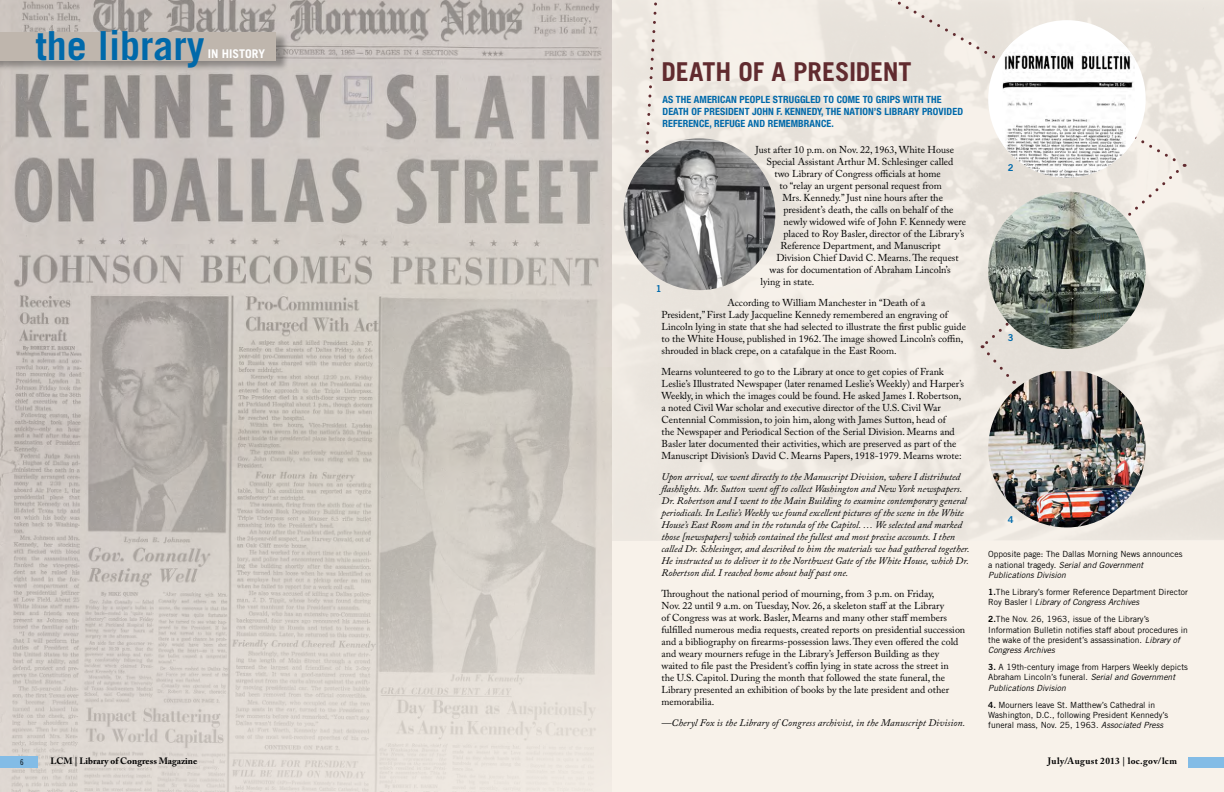
<style>
.page{position:relative;width:1224px;height:792px;background:#f8f2ea}
.page>*{position:absolute;margin:0;border:0;box-sizing:border-box;transform-origin:0 0}
.t1{font:700 40px "Trade Gothic";color:#0069aa}
.t2{font:700 26px "Trade Gothic";letter-spacing:-.005em;color:#612b2f}
.t3{font:700 12px "Trade Gothic";color:#fff}
.t4{font:10px/12px "Adobe Caslon Pro";color:#000}
.t5{font:italic 10px/12px "Adobe Caslon Pro";color:#000}
.t6{font:700 condensed 10px/12px "Helvetica Neue";letter-spacing:.01em;color:#0069aa}
.t7{font:9.5px "Trade Gothic Bold Two";color:#0069aa}
.t8{font:700 9.2px "Adobe Caslon Pro";letter-spacing:.01em;color:#000}
.t9{font:700 9.2px "Adobe Caslon Pro";letter-spacing:.035em;color:#000}
.t10{font:8.5px/10.2px "Trade Gothic";color:#000}
.t11{font:8px "Trade Gothic Cond Eighteen";color:#000}
.s1{font-style:italic}
.s2{font-family:"Trade Gothic Bold Two"}
</style>
<div class="page">
<img style="left:0;top:0;width:612px;height:792px">
<div style="left:0;top:32px;width:289px;height:39px;background:#000;opacity:.32"></div>
<div style="left:0;top:32px;width:275px;height:28px;background:#bfb6ad"></div>
<img style="left:613px;top:0;width:611px;height:540px">
<svg style="left:668px;top:0;width:516px;height:167px"></svg>
<svg style="left:644px;top:0;width:23px;height:153px"></svg>
<svg style="left:981px;top:164px;width:204px;height:220px"></svg>
<img style="left:623px;top:138px;width:152px;height:152px;border-radius:76px">
<img style="left:988px;top:192px;width:158px;height:157px;border-radius:79px">
<div style="left:988px;top:20px;width:158px;height:158px;background:#fff;border-radius:50%"></div>
<img style="left:1003px;top:41px;width:132px;height:137px">
<img style="left:988px;top:371px;width:158px;height:156px">
<div style="left:0;top:757px;width:38px;height:11px;background:#83bce6"></div>
<div style="left:1188px;top:757px;width:36px;height:10px;background:#83bce6"></div>
<p class="t1" style="left:36px;top:21px;width:170px">the library</p>
<p class="t3" style="left:208px;top:46px;width:59px">IN HISTORY</p>
<p class="t2" style="left:662px;top:55px;width:252px">DEATH OF A PRESIDENT</p>
<p class="t6" style="left:662px;top:93px;width:302px">AS THE AMERICAN PEOPLE STRUGGLED TO COME TO GRIPS WITH THE<br>DEATH OF PRESIDENT JOHN F. KENNEDY, THE NATION’S LIBRARY PROVIDED<br>REFERENCE, REFUGE AND REMEMBRANCE.</p>
<p class="t4" style="left:756px;top:144px;width:200px">Just after 10 p.m. on Nov. 22, 1963, White House</p>
<p class="t4" style="left:766px;top:156px;width:188px">Special Assistant Arthur M. Schlesinger called</p>
<p class="t4" style="left:774px;top:168px;width:168px">two Library of Congress officials at home</p>
<p class="t4" style="left:780px;top:180px;width:164px">to “relay an urgent personal request from</p>
<p class="t4" style="left:782px;top:192px;width:162px">Mrs. Kennedy.” Just nine hours after the</p>
<p class="t4" style="left:784px;top:204px;width:172px">president’s death, the calls on behalf of the</p>
<p class="t4" style="left:784px;top:216px;width:184px">newly widowed wife of John F. Kennedy were</p>
<p class="t4" style="left:784px;top:228px;width:183px">placed to Roy Basler, director of the Library’s</p>
<p class="t4" style="left:780px;top:240px;width:162px">Reference Department, and Manuscript</p>
<p class="t4" style="left:776px;top:252px;width:184px">Division Chief David C. Mearns. The request</p>
<p class="t4" style="left:770px;top:264px;width:183px">was for documentation of Abraham Lincoln’s</p>
<p class="t7" style="left:656px;top:283px;width:7px">1</p>
<p class="t4" style="left:728px;top:271px;width:199px;line-height:21px;text-indent:33px">lying in state.<br>According to William Manchester in “Death of a</p>
<p class="t4" style="left:662px;top:309px;width:306px">President,” First Lady Jacqueline Kennedy remembered an engraving of Lincoln lying in state that she had selected to illustrate the first public guide to the White House, published in 1962. The image showed Lincoln’s coffin, shrouded in black crepe, on a catafalque in the East Room.</p>
<p class="t4" style="left:662px;top:366px;width:304px">Mearns volunteered to go to the Library at once to get copies of Frank Leslie’s Illustrated Newspaper (later renamed Leslie’s Weekly) and Harper’s Weekly, in which the images could be found. He asked James I. Robertson, a noted Civil War scholar and executive director of the U.S. Civil War Centennial Commission, to join him, along with James Sutton, head of<br>the Newspaper and Periodical Section of the Serial Division. Mearns and Basler later documented their activities, which are preserved as part of the Manuscript Division’s David C. Mearns Papers, 1918-1979. Mearns wrote:</p>
<p class="t5" style="left:662px;top:471px;width:310px">Upon arrival, we went directly to the Manuscript Division, where I distributed flashlights. Mr. Sutton went offto collect Washington and New York newspapers.<br>Dr. Robertson and I went to the Main Building to examine contemporary general periodicals. In Leslie’s Weekly we found excellent pictures of the scene in the White House’s East Room and in the rotunda of the Capitol. … We selected and marked those [newspapers] which contained the fullest and most precise accounts. I then called Dr. Schlesinger, and described to him the materials we had gathered together.<br>He instructed us to deliver it to the Northwest Gate of the White House, which Dr.<br>Robertson did. I reached home about half past one.</p>
<p class="t4" style="left:662px;top:588px;width:305px">Throughout the national period of mourning, from 3 p.m. on Friday,<br>Nov. 22 until 9 a.m. on Tuesday, Nov. 26, a skeleton staff at the Library<br>of Congress was at work. Basler, Mearns and many other staff members fulfilled numerous media requests, created reports on presidential succession and a bibliography on firearms-possession laws. They even offered the cold and weary mourners refuge in the Library’s Jefferson Building as they waited to file past the President’s coffin lying in state across the street in<br>the U.S. Capitol. During the month that followed the state funeral, the Library presented an exhibition of books by the late president and other memorabilia.</p>
<p class="t5" style="left:662px;top:717px;width:305px">—Cheryl Fox is the Library of Congress archivist, in the Manuscript Division.</p>
<p class="t7" style="left:1008px;top:162px;width:7px">2</p>
<p class="t7" style="left:1008px;top:332px;width:7px">3</p>
<p class="t7" style="left:1008px;top:513px;width:7px">4</p>
<p class="t10" style="left:988px;top:549px;width:196px">Opposite page: The Dallas Morning News announces a national tragedy. <span class="s1">Serial and Government<br>Publications Division</span></p>
<p class="t10" style="left:988px;top:587px;width:201px"><span class="s2">1.</span>The Library’s former Reference Department Director<br>Roy Basler | <span class="s1">Library of Congress Archives</span></p>
<p class="t10" style="left:988px;top:614px;width:201px"><span class="s2">2.</span>The Nov. 26, 1963, issue of the Library’s Information Bulletin notifies staff about procedures in the wake of the president’s assassination. <span class="s1">Library of Congress Archives</span></p>
<p class="t10" style="left:988px;top:662px;width:201px"><span class="s2">3.</span> A 19th-century image from Harpers Weekly depicts<br>Abraham Lincoln’s funeral. <span class="s1">Serial and Government<br>Publications Division</span></p>
<p class="t10" style="left:988px;top:700px;width:182px"><span class="s2">4.</span> Mourners leave St. Matthew’s Cathedral in<br>Washington, D.C., following President Kennedy’s funeral mass, Nov. 25, 1963. <span class="s1">Associated Press</span></p>
<p class="t11" style="left:20px;top:758px;width:5px">6</p>
<p class="t8" style="left:50px;top:755px;width:148px">LCM | Library of Congress Magazine</p>
<p class="t9" style="left:1048px;top:755px;width:130px">July/August 2013 | loc.gov/lcm</p>
</div>
